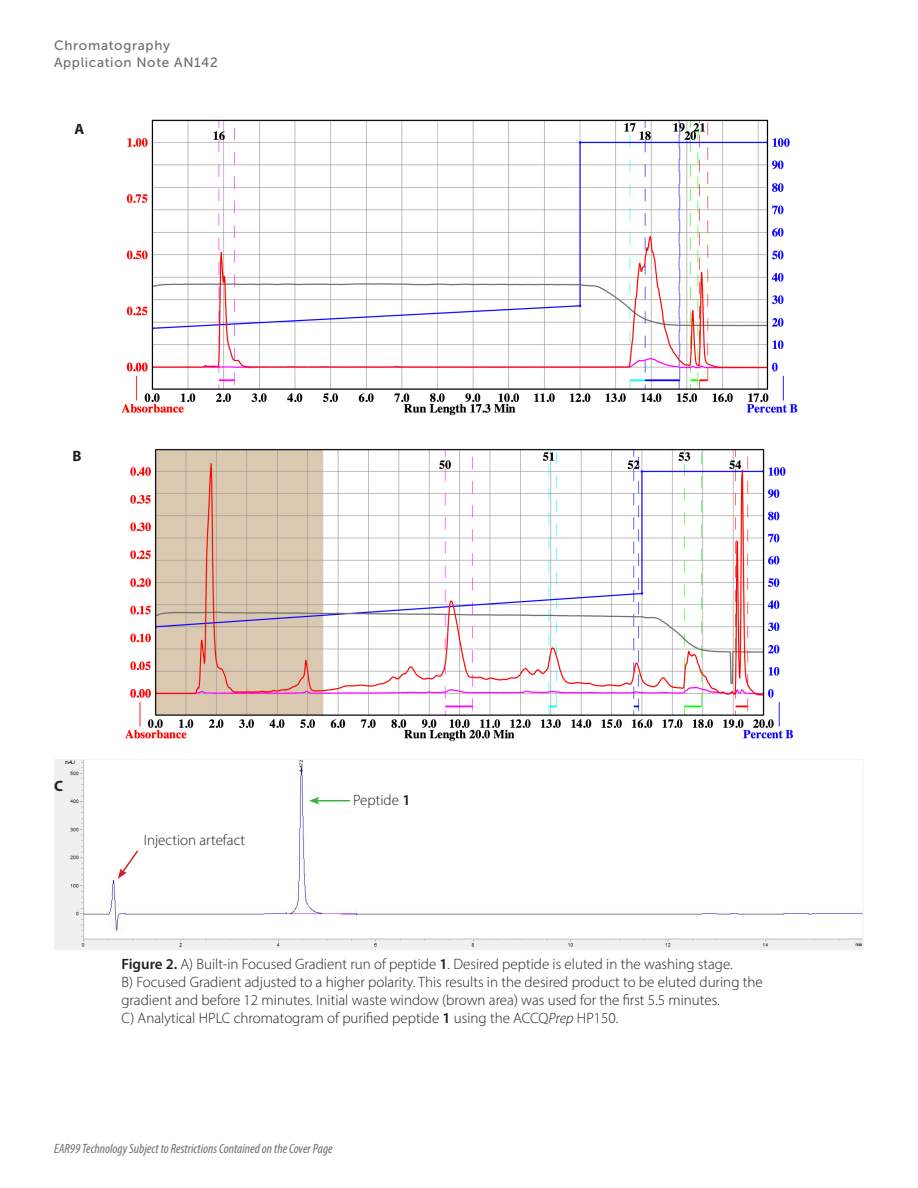
<style>
.page{position:relative;width:918px;height:1188px;background:#fff}
.page>*{position:absolute;margin:0;border:0;box-sizing:border-box;transform-origin:0 0}
.t1{font:300 15px/18px "Myriad Pro";color:#231f20}
.t2{font:700 15px "Myriad Pro";color:#231f20}
.t3{font:italic condensed 13.5px "Myriad Pro";color:#6c6d70}
.t4{font:13.5px/16.2px "Museo Sans 500";letter-spacing:.05em;color:#6c6d70}
.s1{font-weight:600}
.s2{font-style:italic}
</style>
<div class="page">
<img style="left:54px;top:759px;width:810px;height:191px">
<img style="left:121px;top:119px;width:677px;height:297px">
<img style="left:125px;top:448px;width:668px;height:293px">
<svg style="left:118px;top:849px;width:22px;height:30px"></svg>
<hr style="left:317px;top:800px;width:33px;height:1px;background:#40ae49">
<svg style="left:309px;top:797px;width:10px;height:8px"></svg>
<p class="t4" style="left:54px;top:38px;width:165px">Chromatography<br>Application Note AN142</p>
<p class="t2" style="left:75px;top:120px;width:11px">A</p>
<p class="t2" style="left:72px;top:446px;width:11px">B</p>
<p class="t2" style="left:54px;top:776px;width:10px">C</p>
<p class="t1" style="left:144px;top:831px;width:103px">Injection artefact</p>
<p class="t1" style="left:353px;top:791px;width:59px">Peptide <span class="s1">1</span></p>
<p class="t1" style="left:122px;top:955px;width:643px"><span class="s1">Figure 2.</span> A) Built-in Focused Gradient run of peptide <span class="s1">1</span>. Desired peptide is eluted in the washing stage.<br>B) Focused Gradient adjusted to a higher polarity. This results in the desired product to be eluted during the gradient and before 12 minutes. Initial waste window (brown area) was used for the first 5.5 minutes.<br>C) Analytical HPLC chromatogram of purified peptide <span class="s1">1</span> using the ACCQ<span class="s2">Prep</span> HP150.</p>
<p class="t3" style="left:54px;top:1140px;width:280px">EAR99 Technology Subject to Restrictions Contained on the Cover Page</p>
</div>
